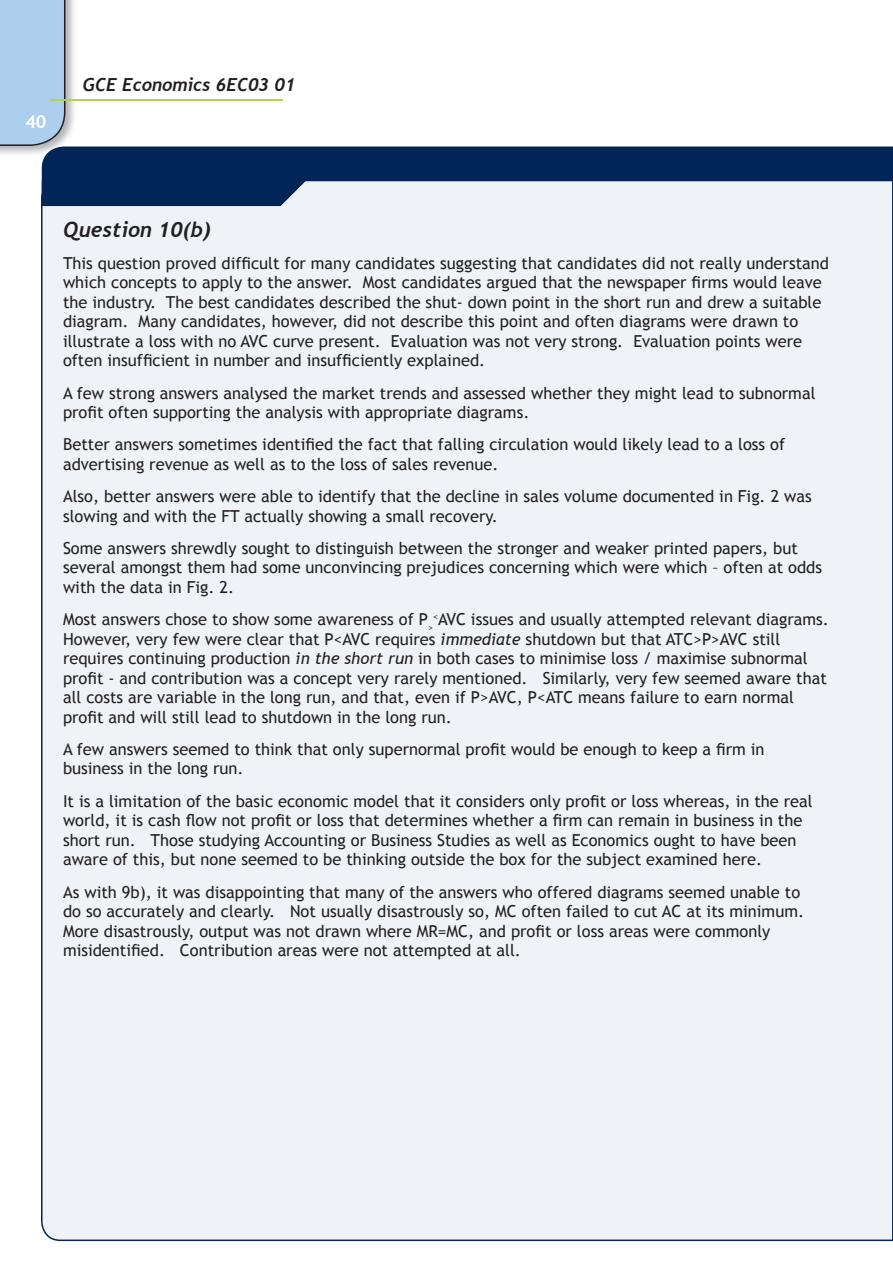
<style>
.page{position:relative;width:893px;height:1263px;background:#fff}
.page>*{position:absolute;margin:0;border:0;box-sizing:border-box;transform-origin:0 0}
.t1{font:italic 700 21px "Trebuchet";color:#231f20}
.t2{font:italic 700 18px "Trebuchet";color:#231f20}
.t3{font:700 18px "Trebuchet MS";color:#fff}
.t4{font:16.5px/19.5px "Trebuchet MS";color:#231f20}
.s1{font-style:italic}
</style>
<div class="page">
<img style="left:0;top:0;width:74px;height:154px">
<div style="left:0;top:0;width:65px;height:146px;background:#adceec"></div>
<hr style="left:50px;top:99px;width:233px;height:2px;background:#b0d354">
<div style="left:42px;top:146px;width:851px;height:34px;background:#002556"></div>
<div style="left:41px;top:180px;width:851px;height:1061px;background:#eff3f7"></div>
<svg style="left:892px;top:180px;width:1px;height:1061px"></svg>
<div style="left:42px;top:180px;width:264px;height:26px;background:#002556"></div>
<p class="t3" style="left:25px;top:110px;width:23px">40</p>
<p class="t2" style="left:83px;top:74px;width:214px">GCE Economics 6EC03 01</p>
<p class="t1" style="left:63px;top:216px;width:149px">Question 10(b)</p>
<p class="t4" style="left:63px;top:253px;width:768px">This question proved difficult for many candidates suggesting that candidates did not really understand which concepts to apply to the answer. Most candidates argued that the newspaper firms would leave the industry. The best candidates described the shut- down point in the short run and drew a suitable diagram. Many candidates, however, did not describe this point and often diagrams were drawn to illustrate a loss with no AVC curve present. Evaluation was not very strong. Evaluation points were often insufficient in number and insufficiently explained.</p>
<p class="t4" style="left:63px;top:383px;width:754px">A few strong answers analysed the market trends and assessed whether they might lead to subnormal profit often supporting the analysis with appropriate diagrams.</p>
<p class="t4" style="left:63px;top:435px;width:724px">Better answers sometimes identified the fact that falling circulation would likely lead to a loss of advertising revenue as well as to the loss of sales revenue.</p>
<p class="t4" style="left:63px;top:487px;width:750px">Also, better answers were able to identify that the decline in sales volume documented in Fig. 2 was slowing and with the FT actually showing a small recovery.</p>
<p class="t4" style="left:63px;top:539px;width:760px">Some answers shrewdly sought to distinguish between the stronger and weaker printed papers, but several amongst them had some unconvincing prejudices concerning which were which – often at odds with the data in Fig. 2.</p>
<p class="t4" style="left:63px;top:610px;width:767px">Most answers chose to show some awareness of P <sub>&gt;</sub><sup>&lt;</sup> AVC issues and usually attempted relevant diagrams.<br>However, very few were clear that P&lt;AVC requires <span class="s1">immediate</span> shutdown but that ATC&gt;P&gt;AVC still requires continuing production <span class="s1">in the short run</span> in both cases to minimise loss / maximise subnormal profit - and contribution was a concept very rarely mentioned. Similarly, very few seemed aware that all costs are variable in the long run, and that, even if P&gt;AVC, P&lt;ATC means failure to earn normal profit and will still lead to shutdown in the long run.</p>
<p class="t4" style="left:63px;top:740px;width:703px">A few answers seemed to think that only supernormal profit would be enough to keep a firm in business in the long run.</p>
<p class="t4" style="left:63px;top:791px;width:751px">It is a limitation of the basic economic model that it considers only profit or loss whereas, in the real world, it is cash flow not profit or loss that determines whether a firm can remain in business in the short run. Those studying Accounting or Business Studies as well as Economics ought to have been aware of this, but none seemed to be thinking outside the box for the subject examined here.</p>
<p class="t4" style="left:63px;top:882px;width:743px">As with 9b), it was disappointing that many of the answers who offered diagrams seemed unable to do so accurately and clearly. Not usually disastrously so, MC often failed to cut AC at its minimum.<br>More disastrously, output was not drawn where MR=MC, and profit or loss areas were commonly misidentified. Contribution areas were not attempted at all.</p>
</div>
